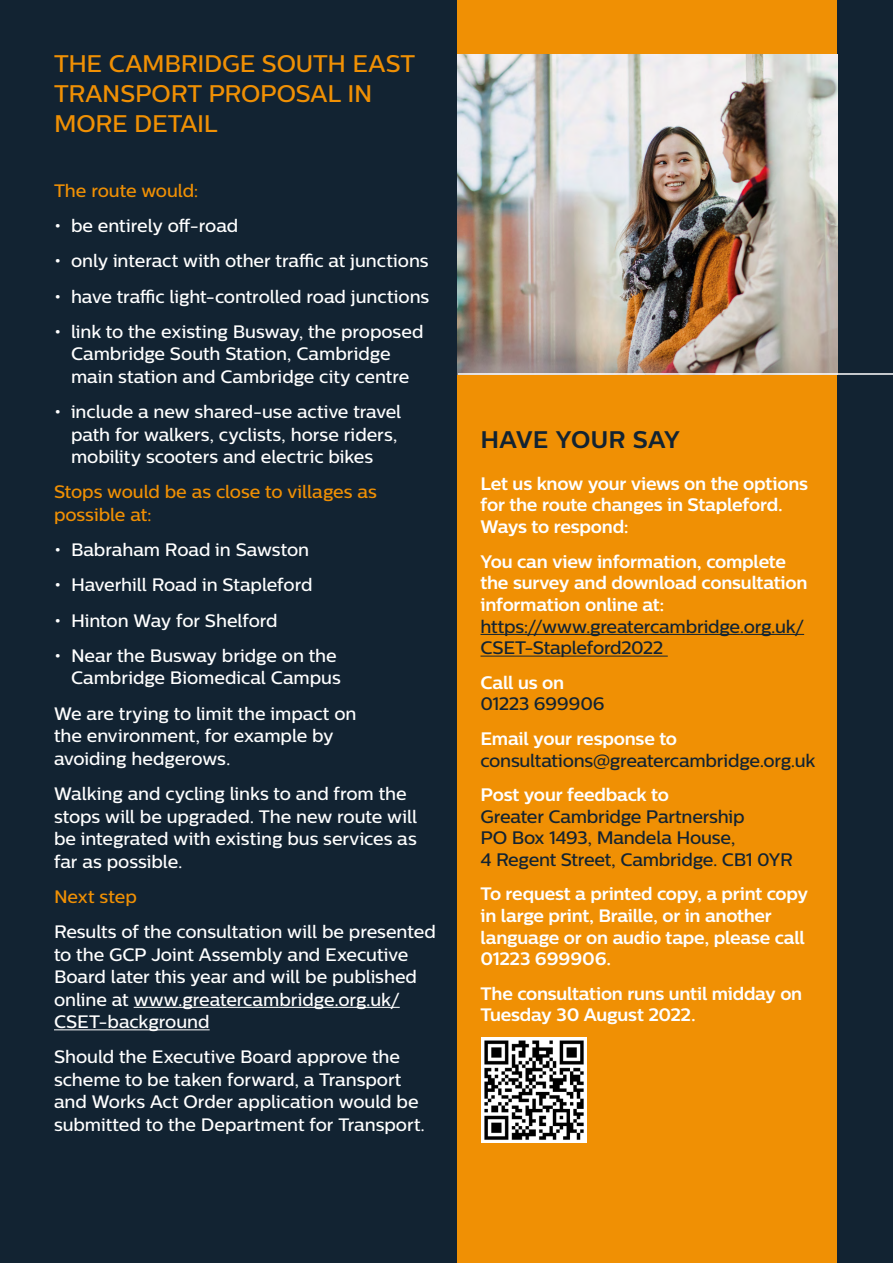
<style>
.page{position:relative;width:893px;height:1263px;background:#122332}
.page>*{position:absolute;margin:0;border:0;box-sizing:border-box;transform-origin:0 0}
.t1{font:500 24px/30px "Centrale Sans";letter-spacing:-.005em;color:#f09004}
.t2{font:700 24px "Centrale Sans";letter-spacing:.01em;color:#122332}
.t3{font:700 18.15px/21.8px "Centrale Sans";letter-spacing:-.015em;color:#fff}
.t4{font:500 18.15px/21.8px "Centrale Sans";letter-spacing:-.015em;color:#122332}
.t5{font:500 18px/22.5px "Centrale Sans";letter-spacing:-.005em;color:#fff}
.t6{font:700 18px/21.6px "Centrale Sans";letter-spacing:-.015em;color:#fff}
.t7{font:500 18px/22.5px "Centrale Sans";letter-spacing:-.005em;color:#f09004}
.s1{font-weight:500;color:#122332}
.s2{font-weight:700;color:#fff}
</style>
<div class="page">
<div style="left:457px;top:0;width:380px;height:1263px;background:#f09004"></div>
<img style="left:457px;top:54px;width:380px;height:321px">
<hr style="left:458px;top:373px;width:435px;height:2px;background:#fff">
<hr style="left:480px;top:634px;width:324px;height:1px;background:#122332">
<hr style="left:480px;top:656px;width:188px;height:1px;background:#122332">
<img style="left:481px;top:1037px;width:105px;height:105px">
<hr style="left:134px;top:1007px;width:266px;height:1px;background:#fff">
<hr style="left:54px;top:1029px;width:156px;height:1px;background:#fff">
<p class="t1" style="left:54px;top:48px;width:363px">THE CAMBRIDGE SOUTH EAST<br>TRANSPORT PROPOSAL IN<br>MORE DETAIL</p>
<p class="t7" style="left:54px;top:179px;width:146px">The route would:</p>
<p class="t5" style="left:54px;top:214px;width:186px">• be entirely off-road</p>
<p class="t5" style="left:54px;top:249px;width:376px">• only interact with other traffic at junctions</p>
<p class="t5" style="left:54px;top:285px;width:377px">• have traffic light-controlled road junctions</p>
<p class="t5" style="left:71px;top:320px;width:354px;text-indent:-17px">• link to the existing Busway, the proposed<br>Cambridge South Station, Cambridge main station and Cambridge city centre</p>
<p class="t5" style="left:71px;top:400px;width:332px;text-indent:-17px">• include a new shared-use active travel path for walkers, cyclists, horse riders, mobility scooters and electric bikes</p>
<p class="t7" style="left:54px;top:480px;width:324px">Stops would be as close to villages as possible at:</p>
<p class="t5" style="left:54px;top:538px;width:257px">• Babraham Road in Sawston</p>
<p class="t5" style="left:54px;top:573px;width:260px">• Haverhill Road in Stapleford</p>
<p class="t5" style="left:54px;top:609px;width:225px">• Hinton Way for Shelford</p>
<p class="t5" style="left:54px;top:644px;width:288px;text-align:right">• Near the Busway bridge on the<br>Cambridge Biomedical Campus</p>
<p class="t5" style="left:54px;top:702px;width:304px">We are trying to limit the impact on the environment, for example by avoiding hedgerows.</p>
<p class="t5" style="left:54px;top:782px;width:365px">Walking and cycling links to and from the stops will be upgraded. The new route will be integrated with existing bus services as far as possible.</p>
<p class="t7" style="left:54px;top:885px;width:84px">Next step</p>
<p class="t5" style="left:54px;top:920px;width:383px">Results of the consultation will be presented to the GCP Joint Assembly and Executive Board later this year and will be published online at www.greatercambridge.org.uk/ CSET-background</p>
<p class="t5" style="left:54px;top:1045px;width:373px">Should the Executive Board approve the scheme to be taken forward, a Transport and Works Act Order application would be submitted to the Department for Transport.</p>
<p class="t2" style="left:480px;top:425px;width:201px">HAVE YOUR SAY</p>
<p class="t3" style="left:480px;top:472px;width:329px">Let us know your views on the options for the route changes in Stapleford.<br>Ways to respond:</p>
<p class="t3" style="left:480px;top:550px;width:329px">You can view information, complete the survey and download consultation information online at: <span class="s1">https://www.greatercambridge.org.uk/<br>CSET-Stapleford2022</span></p>
<p class="t4" style="left:480px;top:671px;width:126px"><span class="s2">Call us on<br></span>01223 699906</p>
<p class="t4" style="left:480px;top:727px;width:336px"><span class="s2">Email your response to </span>consultations@greatercambridge.org.uk</p>
<p class="t3" style="left:480px;top:783px;width:190px">Post your feedback to</p>
<p class="t4" style="left:480px;top:805px;width:314px">Greater Cambridge Partnership<br>PO Box 1493, Mandela House,<br>4 Regent Street, Cambridge. CB1 0YR</p>
<p class="t6" style="left:480px;top:883px;width:329px">To request a printed copy, a print copy in large print, Braille, or in another language or on audio tape, please call<br>01223 699906.</p>
<p class="t6" style="left:480px;top:982px;width:323px">The consultation runs until midday on<br>Tuesday 30 August 2022.</p>
</div>
